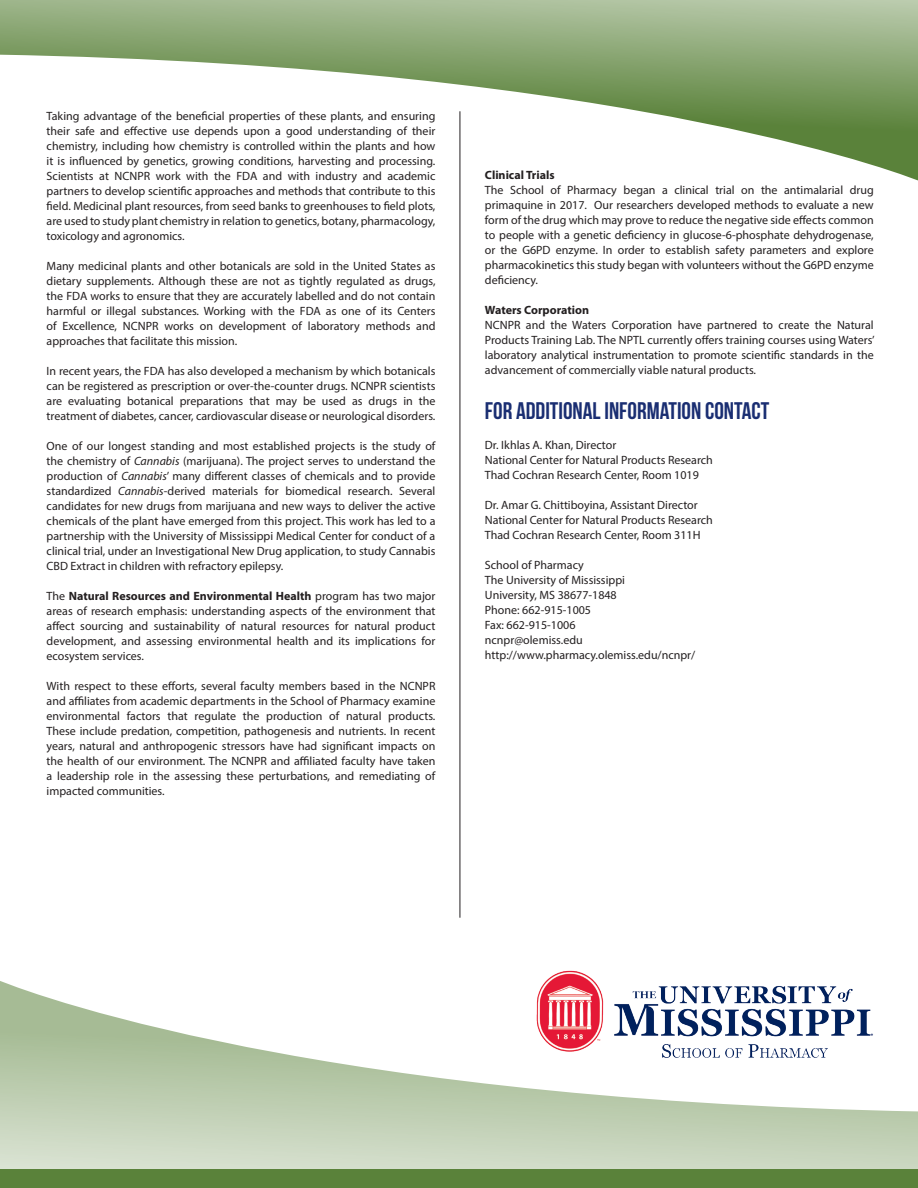
<style>
.page{position:relative;width:918px;height:1188px;background:#fff}
.page>*{position:absolute;margin:0;border:0;box-sizing:border-box;transform-origin:0 0}
.t1{font:24px "Bebas Neue";color:#1a2e72}
.t2{font:12px/15px "Myriad Pro";color:#231f20;text-align:justify}
.t3{font:700 12px "Myriad Pro";color:#231f20}
.s1{font-style:italic}
.s2{font-weight:700}
</style>
<div class="page">
<svg style="left:0;top:981px;width:918px;height:189px"></svg>
<div style="left:0;top:1170px;width:918px;height:18px;background:#5a823a"></div>
<svg style="left:0;top:0;width:918px;height:182px"></svg>
<img style="left:525px;top:970px;width:358px;height:101px">
<hr style="left:460px;top:111px;width:1px;height:807px;background:#231f20">
<p class="t2" style="left:47px;top:109px;width:390px">Taking advantage of the beneficial properties of these plants, and ensuring their safe and effective use depends upon a good understanding of their chemistry, including how chemistry is controlled within the plants and how it is influenced by genetics, growing conditions, harvesting and processing.<br>Scientists at NCNPR work with the FDA and with industry and academic partners to develop scientific approaches and methods that contribute to this field. Medicinal plant resources, from seed banks to greenhouses to field plots, are used to study plant chemistry in relation to genetics, botany, pharmacology, toxicology and agronomics.</p>
<p class="t2" style="left:47px;top:259px;width:390px">Many medicinal plants and other botanicals are sold in the United States as dietary supplements. Although these are not as tightly regulated as drugs, the FDA works to ensure that they are accurately labelled and do not contain harmful or illegal substances. Working with the FDA as one of its Centers of Excellence, NCNPR works on development of laboratory methods and approaches that facilitate this mission.</p>
<p class="t2" style="left:47px;top:364px;width:390px">In recent years, the FDA has also developed a mechanism by which botanicals can be registered as prescription or over-the-counter drugs. NCNPR scientists are evaluating botanical preparations that may be used as drugs in the treatment of diabetes, cancer, cardiovascular disease or neurological disorders.</p>
<p class="t2" style="left:47px;top:439px;width:390px">One of our longest standing and most established projects is the study of the chemistry of <span class="s1">Cannabis</span> (marijuana). The project serves to understand the production of <span class="s1">Cannabis</span>’ many different classes of chemicals and to provide standardized <span class="s1">Cannabis</span>-derived materials for biomedical research. Several candidates for new drugs from marijuana and new ways to deliver the active chemicals of the plant have emerged from this project. This work has led to a partnership with the University of Mississippi Medical Center for conduct of a clinical trial, under an Investigational New Drug application, to study Cannabis CBD Extract in children with refractory epilepsy.</p>
<p class="t2" style="left:47px;top:589px;width:390px">The <span class="s2">Natural Resources and Environmental Health</span> program has two major areas of research emphasis: understanding aspects of the environment that affect sourcing and sustainability of natural resources for natural product development, and assessing environmental health and its implications for ecosystem services.</p>
<p class="t2" style="left:47px;top:679px;width:390px">With respect to these efforts, several faculty members based in the NCNPR and affiliates from academic departments in the School of Pharmacy examine environmental factors that regulate the production of natural products.<br>These include predation, competition, pathogenesis and nutrients. In recent years, natural and anthropogenic stressors have had significant impacts on the health of our environment. The NCNPR and affiliated faculty have taken a leadership role in the assessing these perturbations, and remediating of impacted communities.</p>
<p class="t3" style="left:485px;top:167px;width:71px">Clinical Trials</p>
<p class="t2" style="left:485px;top:182px;width:390px">The School of Pharmacy began a clinical trial on the antimalarial drug primaquine in 2017. Our researchers developed methods to evaluate a new form of the drug which may prove to reduce the negative side effects common to people with a genetic deficiency in glucose-6-phosphate dehydrogenase, or the G6PD enzyme. In order to establish safety parameters and explore pharmacokinetics this study began with volunteers without the G6PD enzyme deficiency.</p>
<p class="t3" style="left:485px;top:302px;width:106px">Waters Corporation</p>
<p class="t2" style="left:485px;top:317px;width:391px">NCNPR and the Waters Corporation have partnered to create the Natural Products Training Lab. The NPTL currently offers training courses using Waters’ laboratory analytical instrumentation to promote scientific standards in the advancement of commercially viable natural products.</p>
<p class="t1" style="left:485px;top:397px;width:286px">FOR ADDITIONAL INFORMATION CONTACT</p>
<p class="t2" style="left:485px;top:437px;width:133px">Dr. Ikhlas A. Khan, Director</p>
<p class="t2" style="left:485px;top:452px;width:229px">National Center for Natural Products Research</p>
<p class="t2" style="left:485px;top:467px;width:215px">Thad Cochran Research Center, Room 1019</p>
<p class="t2" style="left:485px;top:497px;width:214px">Dr. Amar G. Chittiboyina, Assistant Director</p>
<p class="t2" style="left:485px;top:512px;width:229px">National Center for Natural Products Research</p>
<p class="t2" style="left:485px;top:527px;width:217px">Thad Cochran Research Center, Room 311H</p>
<p class="t2" style="left:485px;top:557px;width:100px">School of Pharmacy</p>
<p class="t2" style="left:485px;top:572px;width:142px">The University of Mississippi</p>
<p class="t2" style="left:485px;top:587px;width:133px">University, MS 38677-1848</p>
<p class="t2" style="left:485px;top:602px;width:108px">Phone: 662-915-1005</p>
<p class="t2" style="left:485px;top:617px;width:92px">Fax: 662-915-1006</p>
<p class="t2" style="left:485px;top:632px;width:99px">ncnpr@olemiss.edu</p>
<p class="t2" style="left:485px;top:647px;width:212px">http://www.pharmacy.olemiss.edu/ncnpr/</p>
</div>
